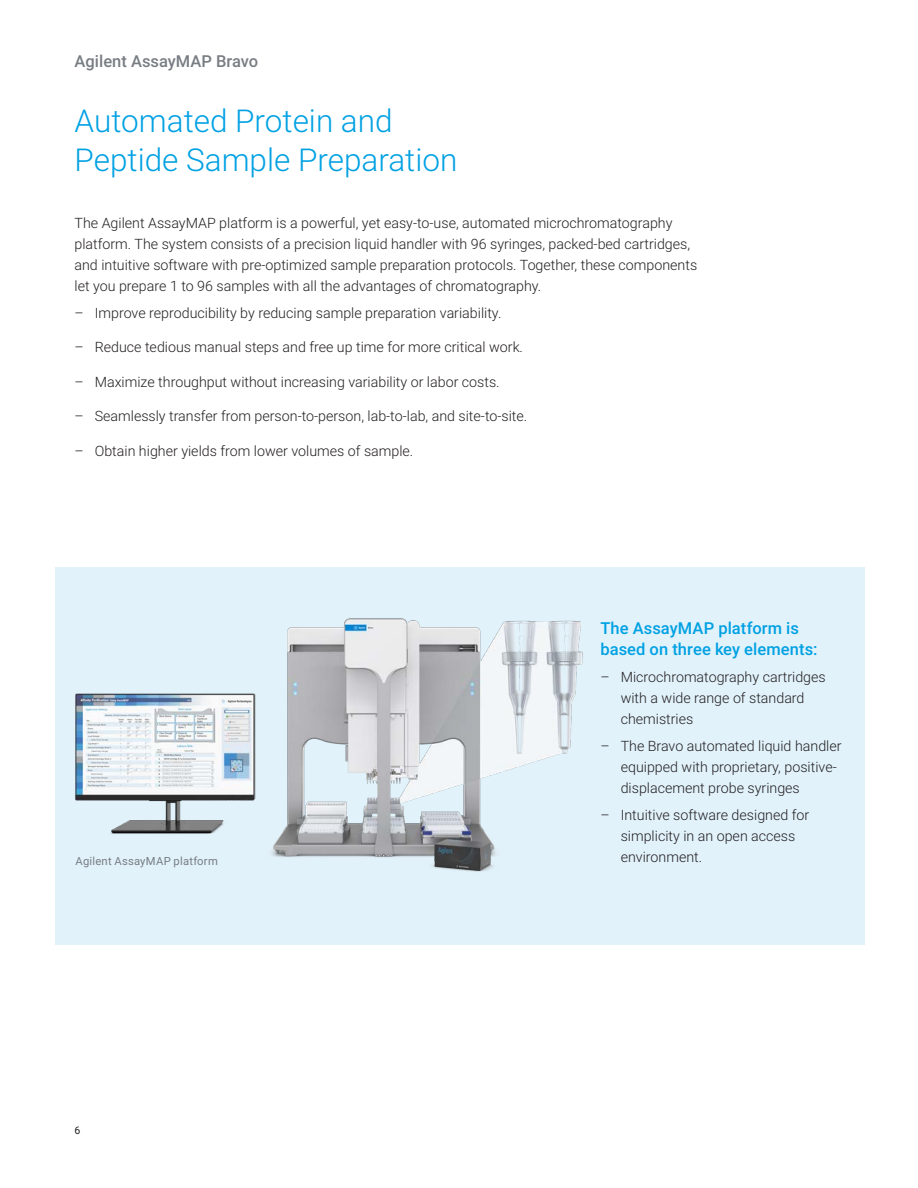
<style>
.page{position:relative;width:918px;height:1188px;background:#fff}
.page>*{position:absolute;margin:0;border:0;box-sizing:border-box;transform-origin:0 0}
.BROCHURE_int_head_bl{font:300 31.5px "Roboto";color:#00a1e3}
.BROCHURE_subhead_blu{font:500 16.5px/21px "Roboto";letter-spacing:.005em;color:#00a1e3}
.BROCHURE_header{font:500 16.5px "Roboto";color:#787d83}
.BROCHURE_text_black{font:300 14.25px/21px "Roboto";color:#231f20}
.BROCHURE_caption_gra{font:11.25px "Roboto";letter-spacing:.02em;color:#787d83}
.t1{font:10.5px "Roboto";color:#231f20}
</style>
<div class="page">
<div style="left:55px;top:567px;width:810px;height:378px;background:#e1f2fb"></div>
<img style="left:75px;top:618px;width:508px;height:254px">
<p class="BROCHURE_header" style="left:75px;top:49px;width:185px">Agilent AssayMAP Bravo</p>
<p class="BROCHURE_int_head_bl" style="left:75px;top:99px;width:320px">Automated Protein and</p>
<p class="BROCHURE_int_head_bl" style="left:75px;top:138px;width:384px">Peptide Sample Preparation</p>
<p class="BROCHURE_text_black" style="left:75px;top:212px;width:624px">The Agilent AssayMAP platform is a powerful, yet easy-to-use, automated microchromatography platform. The system consists of a precision liquid handler with 96 syringes, packed-bed cartridges, and intuitive software with pre-optimized sample preparation protocols. Together, these components let you prepare 1 to 96 samples with all the advantages of chromatography.</p>
<p class="BROCHURE_text_black" style="left:75px;top:302px;width:428px">– Improve reproducibility by reducing sample preparation variability.</p>
<p class="BROCHURE_text_black" style="left:75px;top:336px;width:450px">– Reduce tedious manual steps and free up time for more critical work.</p>
<p class="BROCHURE_text_black" style="left:75px;top:371px;width:427px">– Maximize throughput without increasing variability or labor costs.</p>
<p class="BROCHURE_text_black" style="left:75px;top:405px;width:454px">– Seamlessly transfer from person-to-person, lab-to-lab, and site-to-site.</p>
<p class="BROCHURE_text_black" style="left:75px;top:440px;width:340px">– Obtain higher yields from lower volumes of sample.</p>
<p class="BROCHURE_subhead_blu" style="left:600px;top:617px;width:219px">The AssayMAP platform is based on three key elements:</p>
<p class="BROCHURE_text_black" style="left:621px;top:666px;width:207px;text-indent:-20px">– Microchromatography cartridges with a wide range of standard chemistries</p>
<p class="BROCHURE_text_black" style="left:621px;top:735px;width:222px;text-indent:-20px">– The Bravo automated liquid handler equipped with proprietary, positive&shy;displacement probe syringes</p>
<p class="BROCHURE_text_black" style="left:600px;top:804px;width:210px;text-align:center">– Intuitive software designed for simplicity in an open access</p>
<p class="BROCHURE_caption_gra" style="left:76px;top:853px;width:144px">Agilent AssayMAP platform</p>
<p class="BROCHURE_text_black" style="left:621px;top:846px;width:83px">environment.</p>
<p class="t1" style="left:75px;top:1123px;width:7px">6</p>
</div>
